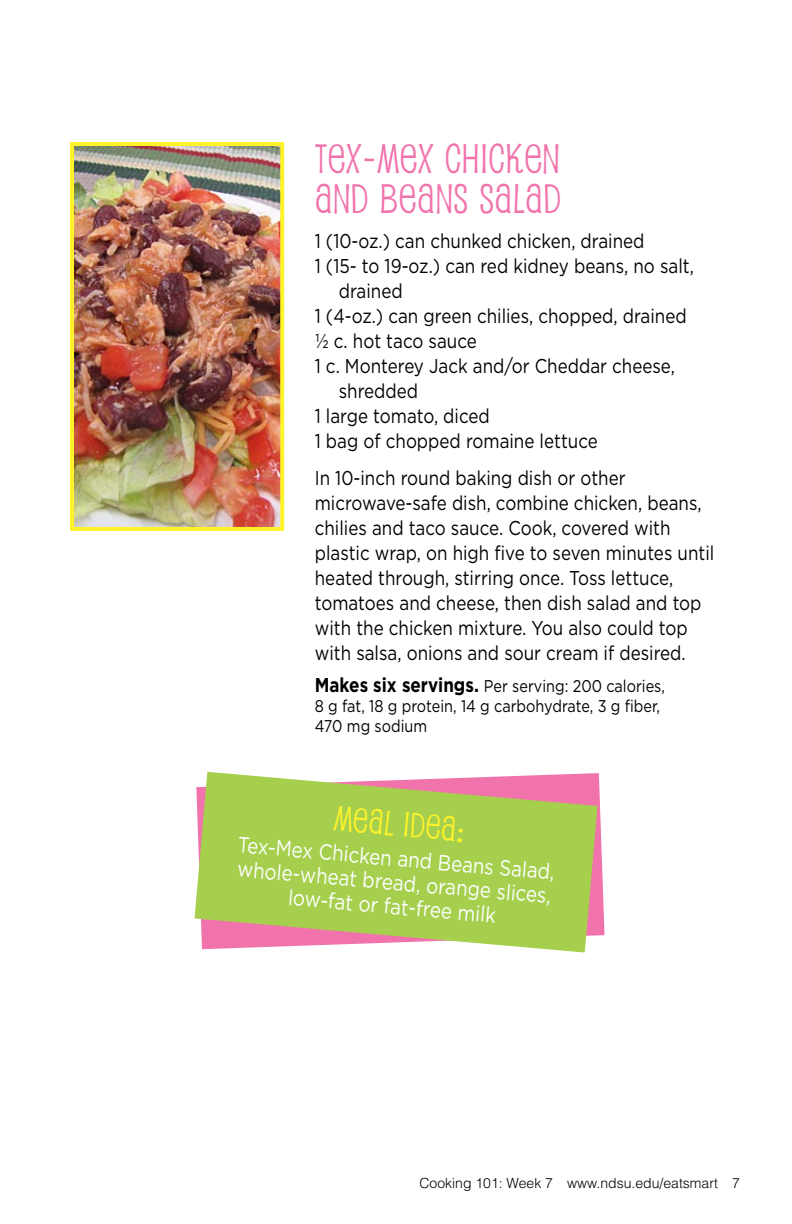
<style>
.page{position:relative;width:792px;height:1224px;background:#fff}
.page>*{position:absolute;margin:0;border:0;box-sizing:border-box;transform-origin:0 0}
.Recipe_name{font:40px/40px "Pupcat";letter-spacing:.02em;color:#f173ac}
.Meal_Idea_title{font:34px "Pupcat";color:#fff32a}
.meal_idea_text{font:22px/24px "Gotham";color:#fff;text-align:center;scale:.85 1}
.Recipe_directions{font:20px/25px "Gotham";color:#000;scale:.85 1}
.Recipe_ingredients{font:20px/25px "Gotham";color:#000;scale:.85 1}
.Per_serving{font:17px/20px "Gotham";color:#000;scale:.85 1}
.t1{font:300 14px "Helvetica";color:#000}
.s1{font-weight:700;font-size:20px}
</style>
<div class="page">
<svg style="left:195px;top:772px;width:403px;height:181px;background:#b6c767"></svg>
<img style="left:75px;top:147px;width:204px;height:379px">
<div style="left:70px;top:142px;width:214px;height:389px;border:4px solid #fff32a"></div>
<p class="Recipe_name" style="left:315px;top:138px;width:248px">TEX-MEX CHICKEN<br>AND BEANS SALAD</p>
<p class="Recipe_ingredients" style="left:315px;top:228px;width:389px">1 (10-oz.) can chunked chicken, drained</p>
<p class="Recipe_ingredients" style="left:339px;top:253px;width:419px;text-indent:-24px">1 (15- to 19-oz.) can red kidney beans, no salt, drained</p>
<p class="Recipe_ingredients" style="left:315px;top:303px;width:439px">1 (4-oz.) can green chilies, chopped, drained</p>
<p class="Recipe_ingredients" style="left:315px;top:328px;width:192px">1/2 c. hot taco sauce</p>
<p class="Recipe_ingredients" style="left:339px;top:353px;width:397px;text-indent:-24px">1 c. Monterey Jack and/or Cheddar cheese, shredded</p>
<p class="Recipe_ingredients" style="left:315px;top:403px;width:207px">1 large tomato, diced</p>
<p class="Recipe_ingredients" style="left:315px;top:428px;width:335px">1 bag of chopped romaine lettuce</p>
<p class="Recipe_directions" style="left:315px;top:465px;width:472px">In 10-inch round baking dish or other microwave-safe dish, combine chicken, beans, chilies and taco sauce. Cook, covered with plastic wrap, on high five to seven minutes until heated through, stirring once. Toss lettuce, tomatoes and cheese, then dish salad and top with the chicken mixture. You also could top with salsa, onions and sour cream if desired.</p>
<p class="Per_serving" style="left:315px;top:676px;width:414px"><span class="s1">Makes six servings.</span> Per serving: 200 calories,<br>8 g fat, 18 g protein, 14 g carbohydrate, 3 g fiber,<br>470 mg sodium</p>
<p class="Meal_Idea_title" style="left:336px;top:797px;width:133px;rotate:5deg">MEAL IDEA:</p>
<p class="meal_idea_text" style="left:239px;top:832px;width:376px;rotate:5deg">Tex-Mex Chicken and Beans Salad, whole-wheat bread, orange slices, low-fat or fat-free milk</p>
<p class="t1" style="left:419px;top:1174px;width:322px">Cooking 101: Week 7 www.ndsu.edu/eatsmart 7</p>
</div>
